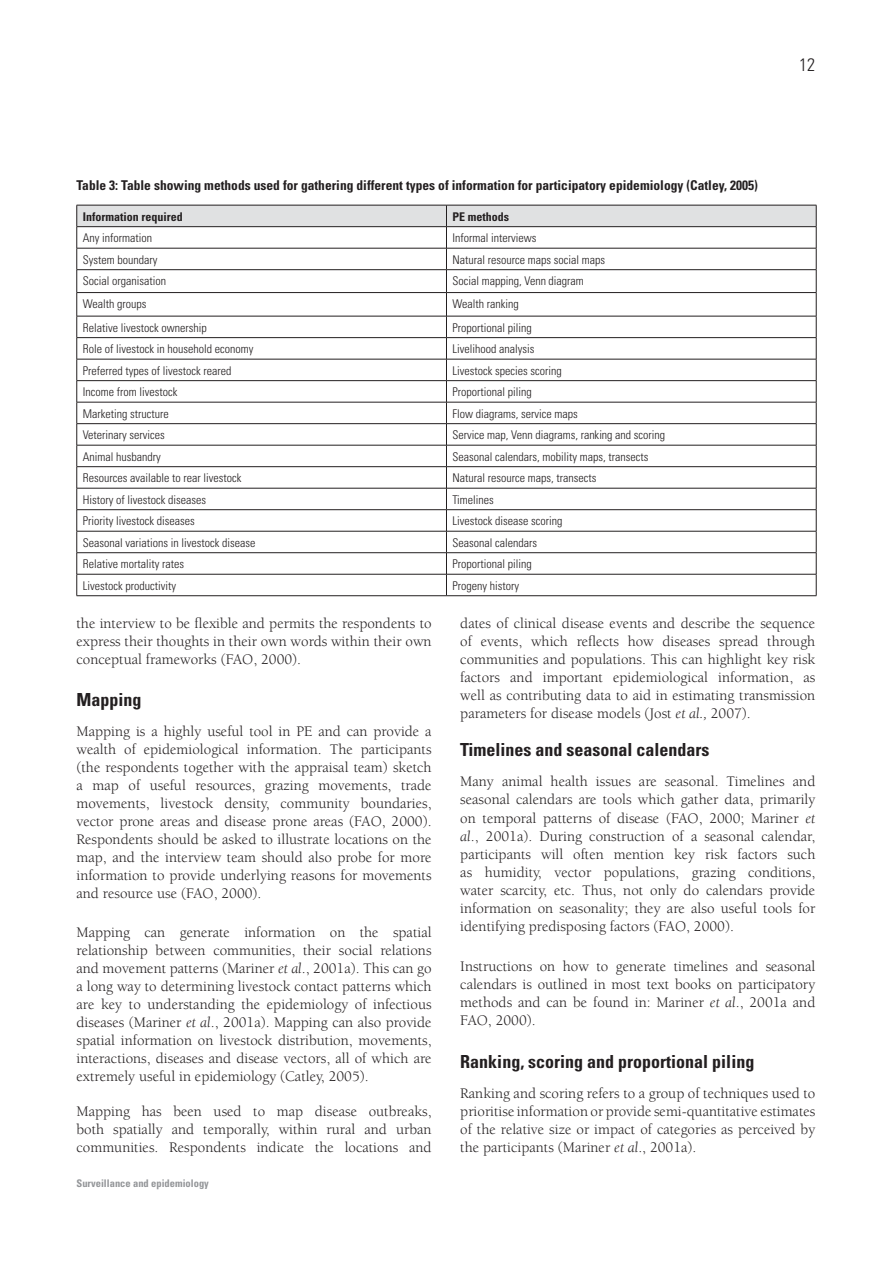
<style>
.page{position:relative;width:893px;height:1263px;background:#fff}
.page>*{position:absolute;margin:0;border:0;box-sizing:border-box;transform-origin:0 0}
.J-sub-title_2{font:700 condensed 18px "Univers";color:#231f20}
.t1{font:300 condensed 18px "Univers LT Std";color:#231f20}
.M-_Txt_courant{font:15px/18px "Berkeley";color:#231f20;text-align:justify}
.P-figures{font:700 condensed 13.5px "Univers";color:#231f20}
.W-texto_tablas{font:300 condensed 12px "Univers";color:#231f20}
.Y-_cabeza_tablas{font:700 condensed 12px "Univers";color:#231f20}
.t2{font:700 condensed 10.5px "Univers LT Std";color:#939598}
.s1{font-style:italic}
</style>
<div class="page">
<svg style="left:77px;top:205px;width:740px;height:390px"></svg>
<hr style="left:77px;top:595px;width:369px;height:1px;background:#231f20">
<hr style="left:446px;top:595px;width:370px;height:1px;background:#231f20">
<p class="t1" style="left:799px;top:53px;width:17px">12</p>
<p class="P-figures" style="left:77px;top:177px;width:683px">Table 3: Table showing methods used for gathering different types of information for participatory epidemiology (Catley, 2005)</p>
<p class="Y-_cabeza_tablas" style="left:83px;top:209px;width:101px">Information required</p>
<p class="Y-_cabeza_tablas" style="left:452px;top:209px;width:58px">PE methods</p>
<p class="W-texto_tablas" style="left:83px;top:231px;width:71px">Any information</p>
<p class="W-texto_tablas" style="left:452px;top:231px;width:85px">Informal interviews</p>
<p class="W-texto_tablas" style="left:83px;top:252px;width:76px">System boundary</p>
<p class="W-texto_tablas" style="left:452px;top:252px;width:154px">Natural resource maps social maps</p>
<p class="W-texto_tablas" style="left:83px;top:274px;width:85px">Social organisation</p>
<p class="W-texto_tablas" style="left:452px;top:274px;width:133px">Social mapping, Venn diagram</p>
<p class="W-texto_tablas" style="left:83px;top:297px;width:65px">Wealth groups</p>
<p class="W-texto_tablas" style="left:452px;top:297px;width:68px">Wealth ranking</p>
<p class="W-texto_tablas" style="left:83px;top:320px;width:125px">Relative livestock ownership</p>
<p class="W-texto_tablas" style="left:452px;top:320px;width:81px">Proportional piling</p>
<p class="W-texto_tablas" style="left:83px;top:342px;width:172px">Role of livestock in household economy</p>
<p class="W-texto_tablas" style="left:452px;top:342px;width:83px">Livelihood analysis</p>
<p class="W-texto_tablas" style="left:83px;top:363px;width:150px">Preferred types of livestock reared</p>
<p class="W-texto_tablas" style="left:452px;top:363px;width:111px">Livestock species scoring</p>
<p class="W-texto_tablas" style="left:83px;top:385px;width:96px">Income from livestock</p>
<p class="W-texto_tablas" style="left:452px;top:385px;width:81px">Proportional piling</p>
<p class="W-texto_tablas" style="left:83px;top:406px;width:87px">Marketing structure</p>
<p class="W-texto_tablas" style="left:452px;top:406px;width:127px">Flow diagrams, service maps</p>
<p class="W-texto_tablas" style="left:83px;top:428px;width:84px">Veterinary services</p>
<p class="W-texto_tablas" style="left:452px;top:428px;width:214px">Service map, Venn diagrams, ranking and scoring</p>
<p class="W-texto_tablas" style="left:83px;top:449px;width:79px">Animal husbandry</p>
<p class="W-texto_tablas" style="left:452px;top:449px;width:197px">Seasonal calendars, mobility maps, transects</p>
<p class="W-texto_tablas" style="left:83px;top:471px;width:160px">Resources available to rear livestock</p>
<p class="W-texto_tablas" style="left:452px;top:471px;width:145px">Natural resource maps, transects</p>
<p class="W-texto_tablas" style="left:83px;top:492px;width:125px">History of livestock diseases</p>
<p class="W-texto_tablas" style="left:452px;top:492px;width:43px">Timelines</p>
<p class="W-texto_tablas" style="left:83px;top:514px;width:113px">Priority livestock diseases</p>
<p class="W-texto_tablas" style="left:452px;top:514px;width:111px">Livestock disease scoring</p>
<p class="W-texto_tablas" style="left:83px;top:535px;width:174px">Seasonal variations in livestock disease</p>
<p class="W-texto_tablas" style="left:452px;top:535px;width:86px">Seasonal calendars</p>
<p class="W-texto_tablas" style="left:83px;top:557px;width:103px">Relative mortality rates</p>
<p class="W-texto_tablas" style="left:452px;top:557px;width:81px">Proportional piling</p>
<p class="W-texto_tablas" style="left:83px;top:578px;width:95px">Livestock productivity</p>
<p class="W-texto_tablas" style="left:452px;top:578px;width:68px">Progeny history</p>
<p class="M-_Txt_courant" style="left:77px;top:614px;width:357px">the interview to be flexible and permits the respondents to express their thoughts in their own words within their own conceptual frameworks (FAO, 2000).</p>
<p class="J-sub-title_2" style="left:77px;top:688px;width:66px">Mapping</p>
<p class="M-_Txt_courant" style="left:77px;top:722px;width:357px">Mapping is a highly useful tool in PE and can provide a wealth of epidemiological information. The participants (the respondents together with the appraisal team) sketch a map of useful resources, grazing movements, trade movements, livestock density, community boundaries, vector prone areas and disease prone areas (FAO, 2000).<br>Respondents should be asked to illustrate locations on the map, and the interview team should also probe for more information to provide underlying reasons for movements and resource use (FAO, 2000).</p>
<p class="M-_Txt_courant" style="left:77px;top:923px;width:357px">Mapping can generate information on the spatial relationship between communities, their social relations and movement patterns (Mariner <span class="s1">et al</span>., 2001a). This can go a long way to determining livestock contact patterns which are key to understanding the epidemiology of infectious diseases (Mariner <span class="s1">et al</span>., 2001a). Mapping can also provide spatial information on livestock distribution, movements, interactions, diseases and disease vectors, all of which are extremely useful in epidemiology (Catley, 2005).</p>
<p class="M-_Txt_courant" style="left:77px;top:1102px;width:357px">Mapping has been used to map disease outbreaks, both spatially and temporally, within rural and urban communities. Respondents indicate the locations and</p>
<p class="t2" style="left:77px;top:1177px;width:134px">Surveillance and epidemiology</p>
<p class="M-_Txt_courant" style="left:460px;top:614px;width:357px">dates of clinical disease events and describe the sequence of events, which reflects how diseases spread through communities and populations. This can highlight key risk factors and important epidemiological information, as well as contributing data to aid in estimating transmission parameters for disease models (Jost <span class="s1">et al.,</span> 2007).</p>
<p class="J-sub-title_2" style="left:460px;top:739px;width:251px">Timelines and seasonal calendars</p>
<p class="M-_Txt_courant" style="left:460px;top:773px;width:357px">Many animal health issues are seasonal. Timelines and seasonal calendars are tools which gather data, primarily on temporal patterns of disease (FAO, 2000; Mariner <span class="s1">et al</span>., 2001a). During construction of a seasonal calendar, participants will often mention key risk factors such as humidity, vector populations, grazing conditions, water scarcity, etc. Thus, not only do calendars provide information on seasonality; they are also useful tools for identifying predisposing factors (FAO, 2000).</p>
<p class="M-_Txt_courant" style="left:460px;top:957px;width:357px">Instructions on how to generate timelines and seasonal calendars is outlined in most text books on participatory methods and can be found in: Mariner <span class="s1">et al</span>., 2001a and FAO, 2000).</p>
<p class="J-sub-title_2" style="left:460px;top:1050px;width:295px">Ranking, scoring and proportional piling</p>
<p class="M-_Txt_courant" style="left:460px;top:1084px;width:357px">Ranking and scoring refers to a group of techniques used to prioritise information or provide semi-quantitative estimates of the relative size or impact of categories as perceived by the participants (Mariner <span class="s1">et al</span>., 2001a).</p>
</div>
